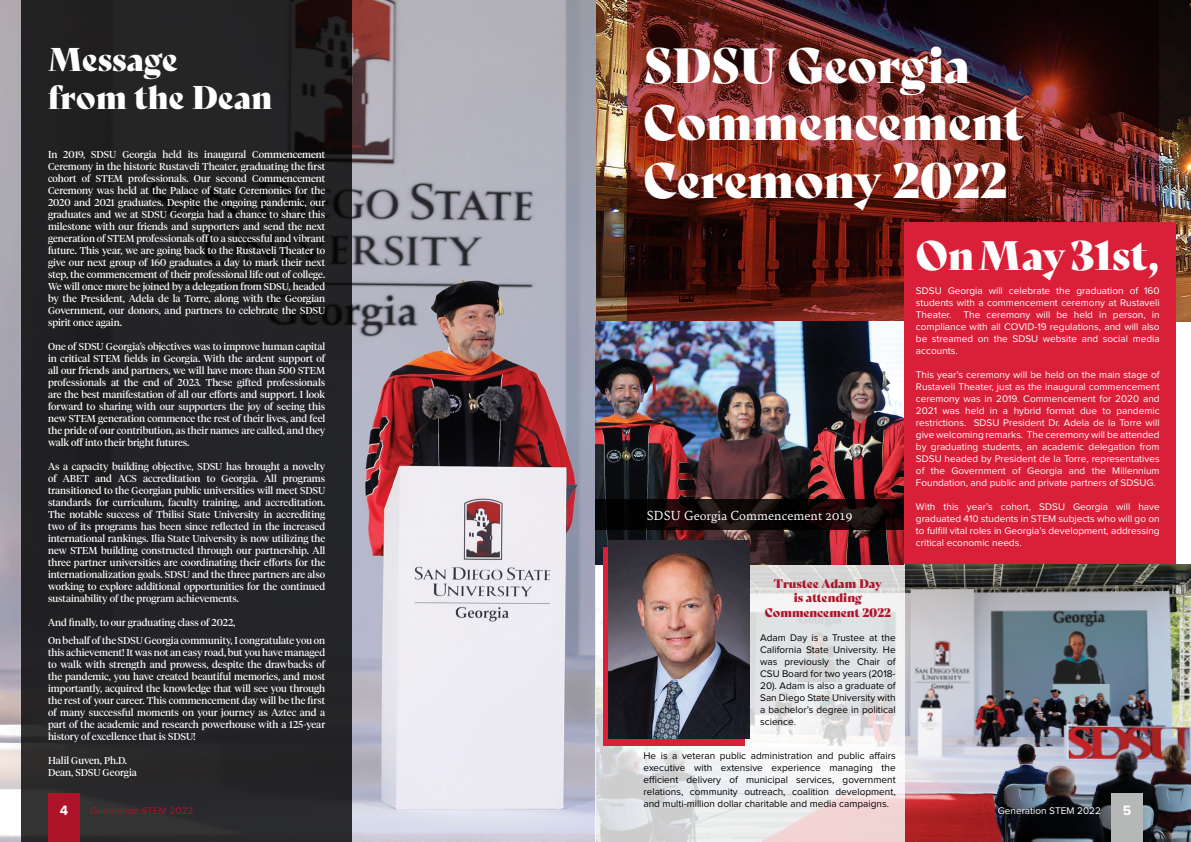
<style>
.page{position:relative;width:1191px;height:842px;background:#fff}
.page>*{position:absolute;margin:0;border:0;box-sizing:border-box;transform-origin:0 0}
.t1{font:48px/57.6px "Bely Display";color:#fff}
.t2{font:40px "Bely Display";color:#fff}
.t3{font:32px/38.4px "Bely Display";color:#fff}
.t4{font:14px "Bely";color:#fff}
.t5{font:700 14px "Proxima Nova";color:#fff}
.t6{font:12px/14.4px "Bely Display";color:#ae132a;text-align:center}
.t7{font:10px/12px "Tiempos Headline";color:#fff;text-align:justify}
.t8{font:10px/12px "Proxima Nova";color:#fff;text-align:justify}
.t9{font:10px/12px "Proxima Nova";color:#000;text-align:justify}
.t10{font:10px "Proxima Nova";color:#ae132a}
</style>
<div class="page">
<img style="left:905px;top:564px;width:286px;height:278px">
<img style="left:595px;top:0;width:596px;height:321px">
<img style="left:626px;top:0;width:532px;height:321px">
<div style="left:904px;top:223px;width:271px;height:341px;background:#da2039"></div>
<img style="left:0;top:0;width:595px;height:842px">
<div style="left:22px;top:0;width:330px;height:842px;background:#242426"></div>
<svg style="left:595px;top:564px;width:310px;height:278px"></svg>
<img style="left:595px;top:321px;width:309px;height:243px">
<svg style="left:595px;top:500px;width:309px;height:30px;background:#100808"></svg>
<div style="left:603px;top:548px;width:141px;height:198px;background:#da2039"></div>
<img style="left:608px;top:541px;width:141px;height:198px">
<div style="left:1111px;top:794px;width:32px;height:48px;background:#b6b8b8"></div>
<div style="left:48px;top:794px;width:32px;height:48px;background:#ae132a"></div>
<h3 class="t3" style="left:48px;top:38px;width:226px">Message<br>from the Dean</h3>
<h1 class="t1" style="left:643px;top:32px;width:382px">SDSU Georgia<br>Commencement<br>Ceremony 2022</h1>
<h2 class="t2" style="left:916px;top:223px;width:245px">On May 31st,</h2>
<p class="t8" style="left:916px;top:285px;width:245px">SDSU Georgia will celebrate the graduation of 160 students with a commencement ceremony at Rustaveli Theater. The ceremony will be held in person, in compliance with all COVID-19 regulations, and will also be streamed on the SDSU website and social media accounts.</p>
<p class="t8" style="left:916px;top:369px;width:245px">This year’s ceremony will be held on the main stage of Rustaveli Theater, just as the inaugural commencement ceremony was in 2019. Commencement for 2020 and 2021 was held in a hybrid format due to pandemic restrictions. SDSU President Dr. Adela de la Torre will give welcoming remarks. The ceremony will be attended by graduating students, an academic delegation from SDSU headed by President de la Torre, representatives of the Government of Georgia and the Millennium Foundation, and public and private partners of SDSUG.</p>
<p class="t8" style="left:916px;top:501px;width:245px">With this year’s cohort, SDSU Georgia will have graduated 410 students in STEM subjects who will go on to fulfill vital roles in Georgia’s development, addressing critical economic needs.</p>
<p class="t7" style="left:48px;top:148px;width:279px">In 2019, SDSU Georgia held its inaugural Commencement Ceremony in the historic Rustaveli Theater, graduating the first cohort of STEM professionals. Our second Commencement Ceremony was held at the Palace of State Ceremonies for the 2020 and 2021 graduates. Despite the ongoing pandemic, our graduates and we at SDSU Georgia had a chance to share this milestone with our friends and supporters and send the next generation of STEM professionals off to a successful and vibrant future. This year, we are going back to the Rustaveli Theater to give our next group of 160 graduates a day to mark their next step, the commencement of their professional life out of college.<br>We will once more be joined by a delegation from SDSU, headed by the President, Adela de la Torre, along with the Georgian Government, our donors, and partners to celebrate the SDSU spirit once again.</p>
<p class="t7" style="left:48px;top:340px;width:279px">One of SDSU Georgia’s objectives was to improve human capital in critical STEM fields in Georgia. With the ardent support of all our friends and partners, we will have more than 500 STEM professionals at the end of 2023. These gifted professionals are the best manifestation of all our efforts and support. I look forward to sharing with our supporters the joy of seeing this new STEM generation commence the rest of their lives, and feel the pride of our contribution, as their names are called, and they walk off into their bright futures.</p>
<p class="t7" style="left:48px;top:460px;width:279px">As a capacity building objective, SDSU has brought a novelty of ABET and ACS accreditation to Georgia. All programs transitioned to the Georgian public universities will meet SDSU standards for curriculum, faculty training, and accreditation.<br>The notable success of Tbilisi State University in accrediting two of its programs has been since reflected in the increased international rankings. Ilia State University is now utilizing the new STEM building constructed through our partnership. All three partner universities are coordinating their efforts for the internationalization goals. SDSU and the three partners are also working to explore additional opportunities for the continued sustainability of the program achievements.</p>
<p class="t7" style="left:48px;top:613px;width:279px;line-height:18px">And finally, to our graduating class of 2022,<br>On behalf of the SDSU Georgia community, I congratulate you on</p>
<p class="t7" style="left:48px;top:646px;width:279px">this achievement! It was not an easy road, but you have managed to walk with strength and prowess, despite the drawbacks of the pandemic, you have created beautiful memories, and most importantly, acquired the knowledge that will see you through the rest of your career. This commencement day will be the first of many successful moments on your journey as Aztec and a part of the academic and research powerhouse with a 125-year history of excellence that is SDSU!</p>
<p class="t7" style="left:48px;top:754px;width:90px">Halil Guven, Ph.D.<br>Dean, SDSU Georgia</p>
<h3 class="t4" style="left:647px;top:505px;width:207px">SDSU Georgia Commencement 2019</h3>
<p class="t6" style="left:764px;top:575px;width:128px">Trustee Adam Day<br>is attending<br>Commencement 2022</p>
<p class="t9" style="left:760px;top:632px;width:137px">Adam Day is a Trustee at the California State University. He was previously the Chair of CSU Board for two years (2018- 20). Adam is also a graduate of San Diego State University with a bachelor’s degree in political science.</p>
<p class="t9" style="left:643px;top:750px;width:254px">He is a veteran public administration and public affairs executive with extensive experience managing the efficient delivery of municipal services, government relations, community outreach, coalition development, and multi-million dollar charitable and media campaigns.</p>
<h3 class="t5" style="left:60px;top:800px;width:10px">4</h3>
<p class="t10" style="left:90px;top:806px;width:105px">Generation STEM 2022</p>
<p class="t8" style="left:997px;top:805px;width:105px">Generation STEM 2022</p>
<h3 class="t5" style="left:1123px;top:800px;width:10px">5</h3>
</div>
